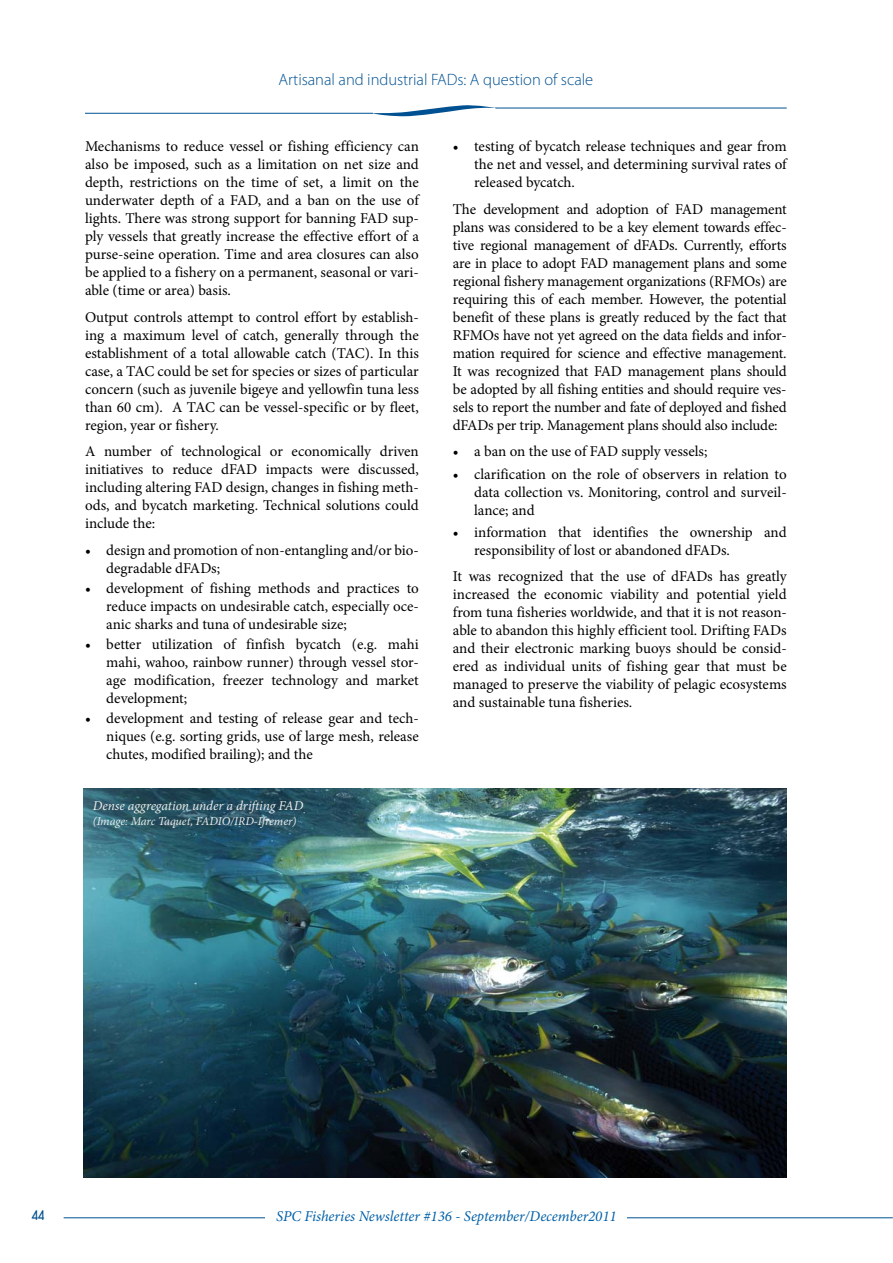
<style>
.page{position:relative;width:893px;height:1263px;background:#fff}
.page>*{position:absolute;margin:0;border:0;box-sizing:border-box;transform-origin:0 0}
.t1{font:300 16.5px "Myriad Pro";letter-spacing:-.005em;color:#005192}
.t2{font:15px/18px "Minion Pro";color:#000;text-align:justify}
.t3{font:italic 15px "Minion Pro";color:#0060a9}
.t4{font:15px "Duepuntozero";color:#005192}
.t5{font:italic 13.5px "Minion Pro";letter-spacing:-.005em;color:#eceded}
.t6{font:italic 12px "Minion Pro";letter-spacing:-.005em;color:#eceded}
</style>
<div class="page">
<hr style="left:64px;top:1218px;width:828px;height:1px;background:#005192">
<hr style="left:85px;top:113px;width:288px;height:1px;background:#005192">
<hr style="left:495px;top:108px;width:292px;height:1px;background:#005192">
<svg style="left:372px;top:105px;width:126px;height:11px"></svg>
<div style="left:266px;top:1210px;width:361px;height:22px;background:#fff"></div>
<img style="left:84px;top:788px;width:703px;height:390px">
<p class="t1" style="left:278px;top:73px;width:316px">Artisanal and industrial FADs: A question of scale</p>
<p class="t2" style="left:85px;top:139px;width:335px">Mechanisms to reduce vessel or fishing efficiency can also be imposed, such as a limitation on net size and depth, restrictions on the time of set, a limit on the underwater depth of a FAD, and a ban on the use of lights. There was strong support for banning FAD sup&shy;ply vessels that greatly increase the effective effort of a purse-seine operation. Time and area closures can also be applied to a fishery on a permanent, seasonal or vari&shy;able (time or area) basis.</p>
<p class="t2" style="left:85px;top:309px;width:335px">Output controls attempt to control effort by establish&shy;ing a maximum level of catch, generally through the establishment of a total allowable catch (TAC). In this case, a TAC could be set for species or sizes of particular concern (such as juvenile bigeye and yellowfin tuna less than 60 cm). A TAC can be vessel-specific or by fleet, region, year or fishery.</p>
<p class="t2" style="left:85px;top:444px;width:335px">A number of technological or economically driven initiatives to reduce dFAD impacts were discussed, including altering FAD design, changes in fishing meth&shy;ods, and bycatch marketing. Technical solutions could include the:</p>
<p class="t2" style="left:106px;top:542px;width:314px;text-indent:-21px">• design and promotion of non-entangling and/or bio&shy;degradable dFADs;</p>
<p class="t2" style="left:106px;top:580px;width:314px;text-indent:-21px">• development of fishing methods and practices to reduce impacts on undesirable catch, especially oce&shy;anic sharks and tuna of undesirable size;</p>
<p class="t2" style="left:106px;top:637px;width:314px;text-indent:-21px">• better utilization of finfish bycatch (e.g. mahi mahi, wahoo, rainbow runner) through vessel stor&shy;age modification, freezer technology and market development;</p>
<p class="t2" style="left:106px;top:711px;width:314px;text-indent:-21px">• development and testing of release gear and tech&shy;niques (e.g. sorting grids, use of large mesh, release chutes, modified brailing); and the</p>
<p class="t5" style="left:93px;top:800px;width:212px">Dense aggregation under a drifting FAD</p>
<p class="t6" style="left:93px;top:816px;width:205px">(Image: Marc Taquet, FADIO/IRD-Ifremer)</p>
<p class="t2" style="left:474px;top:139px;width:314px;text-indent:-21px">• testing of bycatch release techniques and gear from the net and vessel, and determining survival rates of released bycatch.</p>
<p class="t2" style="left:453px;top:201px;width:335px">The development and adoption of FAD management plans was considered to be a key element towards effec&shy;tive regional management of dFADs. Currently, efforts are in place to adopt FAD management plans and some regional fishery management organizations (RFMOs) are requiring this of each member. However, the potential benefit of these plans is greatly reduced by the fact that RFMOs have not yet agreed on the data fields and infor&shy;mation required for science and effective management.<br>It was recognized that FAD management plans should be adopted by all fishing entities and should require ves&shy;sels to report the number and fate of deployed and fished dFADs per trip. Management plans should also include:</p>
<p class="t2" style="left:453px;top:444px;width:256px">• a ban on the use of FAD supply vessels;</p>
<p class="t2" style="left:474px;top:466px;width:314px;text-indent:-21px">• clarification on the role of observers in relation to data collection vs. Monitoring, control and surveil&shy;lance; and</p>
<p class="t2" style="left:474px;top:524px;width:314px;text-indent:-21px">• information that identifies the ownership and responsibility of lost or abandoned dFADs.</p>
<p class="t2" style="left:453px;top:569px;width:336px">It was recognized that the use of dFADs has greatly increased the economic viability and potential yield from tuna fisheries worldwide, and that it is not reason&shy;able to abandon this highly efficient tool. Drifting FADs and their electronic marking buoys should be consid&shy;ered as individual units of fishing gear that must be managed to preserve the viability of pelagic ecosystems and sustainable tuna fisheries.</p>
<p class="t4" style="left:32px;top:1207px;width:14px">44</p>
<p class="t3" style="left:276px;top:1211px;width:342px">SPC Fisheries Newsletter #136 - September/December2011</p>
</div>
